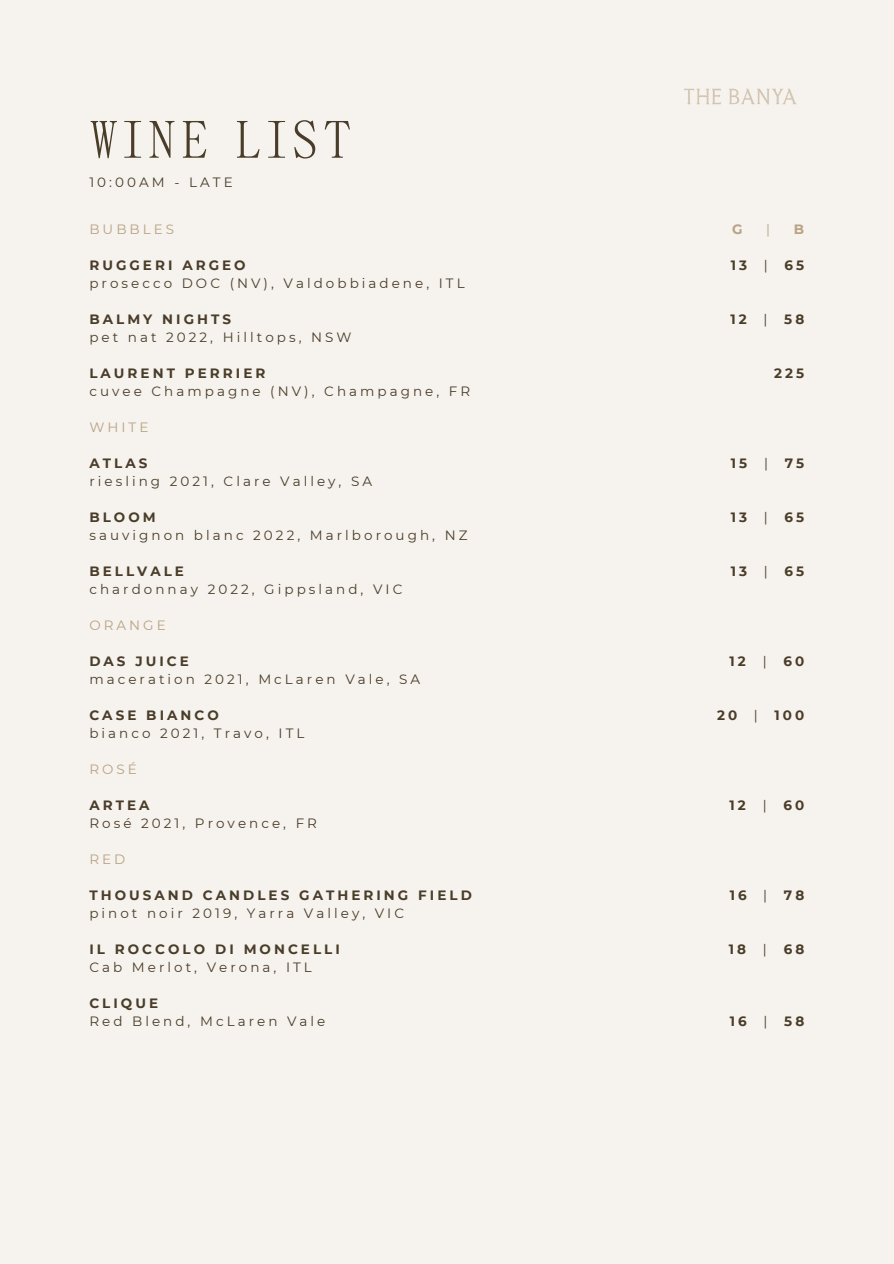
<style>
.page{position:relative;width:894px;height:1264px;background:#fff}
.page>*{position:absolute;margin:0;border:0;box-sizing:border-box;transform-origin:0 0}
.t1{font:52.5px "Panama Demo";letter-spacing:.1em;color:#493d2a}
.t2{font:13.5px "Montserrat";letter-spacing:.225em;color:#493d2a}
.t3{font:700 13.5px "Montserrat";letter-spacing:.225em;color:#493d2a}
.t4{font:13.5px "Montserrat";letter-spacing:.225em;color:#b8a385}
.t5{font:700 13.5px "Montserrat";color:#b8a385}
.s1{font-weight:400}
</style>
<div class="page">
<div style="left:0;top:0;width:893px;height:1263px;background:#f6f2ed"></div>
<img style="left:684px;top:88px;width:113px;height:17px">
<h3 class="t1" style="left:89px;top:118px;width:264px">WINE LIST</h3>
<h1 class="t2" style="left:89px;top:174px;width:145px">10:00AM - LATE</h1>
<p class="t4" style="left:89px;top:221px;width:86px">BUBBLES</p>
<p class="t3" style="left:89px;top:257px;width:158px">RUGGERI ARGEO</p>
<p class="t2" style="left:89px;top:275px;width:377px">prosecco DOC (NV), Valdobbiadene, ITL</p>
<p class="t3" style="left:89px;top:311px;width:143px">BALMY NIGHTS</p>
<p class="t2" style="left:89px;top:329px;width:264px">pet nat 2022, Hilltops, NSW</p>
<p class="t3" style="left:89px;top:365px;width:177px">LAURENT PERRIER</p>
<p class="t2" style="left:89px;top:383px;width:382px">cuvee Champagne (NV), Champagne, FR</p>
<p class="t4" style="left:89px;top:419px;width:60px">WHITE</p>
<p class="t3" style="left:89px;top:455px;width:59px">ATLAS</p>
<p class="t2" style="left:89px;top:473px;width:284px">riesling 2021, Clare Valley, SA</p>
<p class="t3" style="left:89px;top:509px;width:68px">BLOOM</p>
<p class="t2" style="left:89px;top:527px;width:379px">sauvignon blanc 2022, Marlborough, NZ</p>
<p class="t3" style="left:89px;top:563px;width:96px">BELLVALE</p>
<p class="t2" style="left:89px;top:581px;width:314px">chardonnay 2022, Gippsland, VIC</p>
<p class="t4" style="left:89px;top:617px;width:78px">ORANGE</p>
<p class="t3" style="left:89px;top:653px;width:101px">DAS JUICE</p>
<p class="t2" style="left:89px;top:671px;width:332px">maceration 2021, McLaren Vale, SA</p>
<p class="t3" style="left:89px;top:707px;width:131px">CASE BIANCO</p>
<p class="t2" style="left:89px;top:725px;width:216px">bianco 2021, Travo, ITL</p>
<p class="t4" style="left:89px;top:761px;width:49px">ROSÉ</p>
<p class="t3" style="left:89px;top:797px;width:62px">ARTEA</p>
<p class="t2" style="left:89px;top:815px;width:229px">Rosé 2021, Provence, FR</p>
<p class="t4" style="left:89px;top:851px;width:38px">RED</p>
<p class="t3" style="left:89px;top:887px;width:384px">THOUSAND CANDLES GATHERING FIELD</p>
<p class="t2" style="left:89px;top:905px;width:316px">pinot noir 2019, Yarra Valley, VIC</p>
<p class="t3" style="left:89px;top:941px;width:252px">IL ROCCOLO DI MONCELLI</p>
<p class="t2" style="left:89px;top:959px;width:224px">Cab Merlot, Verona, ITL</p>
<p class="t3" style="left:89px;top:995px;width:70px">CLIQUE</p>
<p class="t2" style="left:89px;top:1013px;width:237px">Red Blend, McLaren Vale</p>
<p class="t5" style="left:732px;top:221px;width:12px">G</p>
<p class="t4" style="left:766px;top:221px;width:5px">|</p>
<p class="t5" style="left:793px;top:221px;width:12px">B</p>
<h3 class="t3" style="left:730px;top:257px;width:75px">13 <span class="s1">|</span> 65</h3>
<p class="t3" style="left:730px;top:311px;width:75px">12 <span class="s1">|</span> 58</p>
<h3 class="t3" style="left:774px;top:365px;width:32px">225</h3>
<h2 class="t3" style="left:730px;top:455px;width:75px">15 <span class="s1">|</span> 75</h2>
<h3 class="t3" style="left:730px;top:509px;width:75px">13 <span class="s1">|</span> 65</h3>
<p class="t3" style="left:730px;top:563px;width:38px">13 <span class="s1">|</span></p>
<p class="t3" style="left:784px;top:563px;width:21px">65</p>
<p class="t3" style="left:729px;top:653px;width:39px">12 <span class="s1">|</span></p>
<p class="t3" style="left:783px;top:653px;width:22px">60</p>
<p class="t3" style="left:716px;top:707px;width:42px">20 <span class="s1">|</span></p>
<p class="t3" style="left:774px;top:707px;width:31px">100</p>
<p class="t3" style="left:729px;top:797px;width:39px">12 <span class="s1">|</span></p>
<p class="t3" style="left:783px;top:797px;width:22px">60</p>
<p class="t3" style="left:729px;top:887px;width:18px">16</p>
<p class="t3" style="left:763px;top:887px;width:43px"><span class="s1">|</span> 78</p>
<p class="t3" style="left:728px;top:941px;width:19px">18</p>
<p class="t3" style="left:762px;top:941px;width:43px"><span class="s1">|</span> 68</p>
<p class="t3" style="left:729px;top:1013px;width:18px">16</p>
<p class="t3" style="left:763px;top:1013px;width:42px"><span class="s1">|</span> 58</p>
</div>
